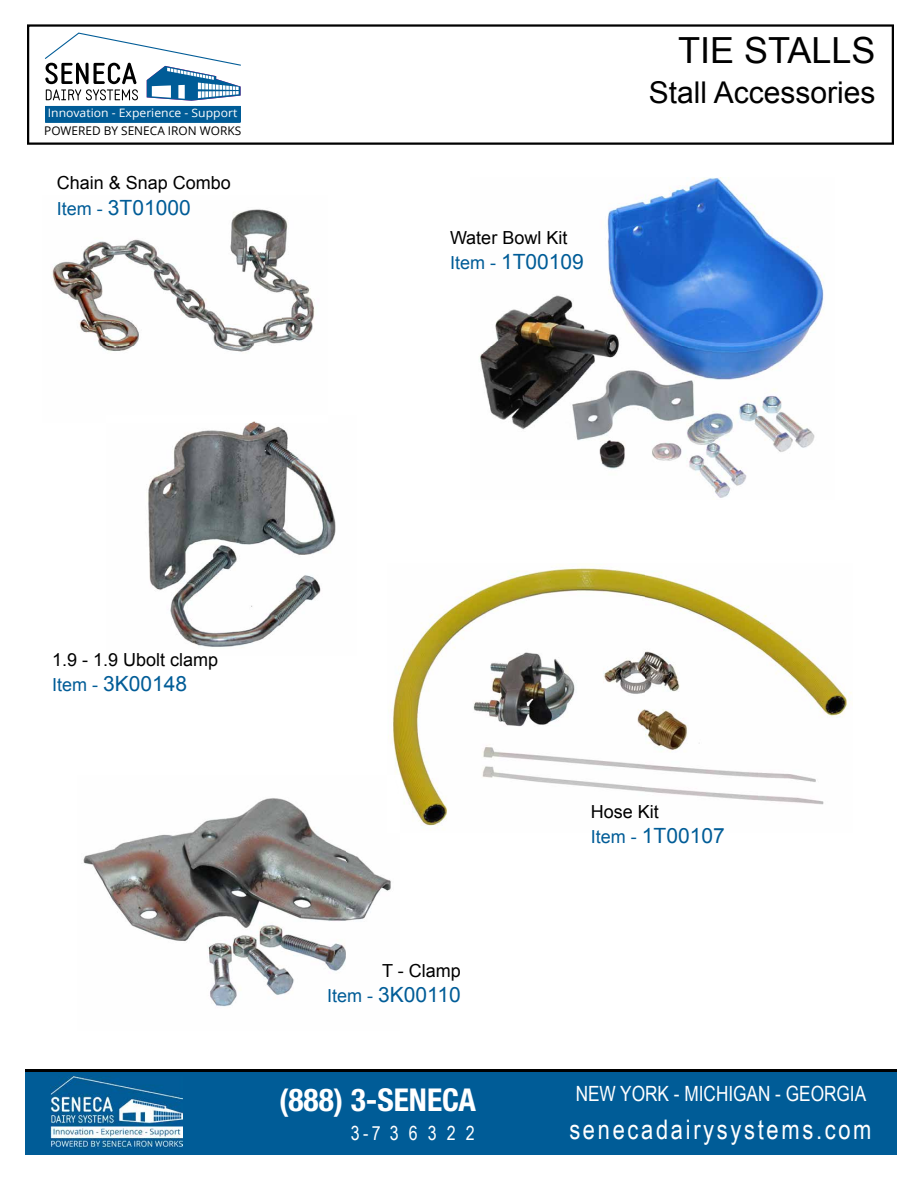
<style>
.page{position:relative;width:918px;height:1188px;background:#fff}
.page>*{position:absolute;margin:0;border:0;box-sizing:border-box;transform-origin:0 0}
.t1{font:36px "Arial";color:#000}
.t2{font:700 condensed 31.5px "Helvetica Neue";color:#fff}
.t3{font:30px "Arial";color:#000}
.t4{font:27px "Arial Narrow";letter-spacing:.1em;color:#fff}
.t5{font:21px "Arial";color:#005c97}
.t6{font:21px "Arial Narrow";color:#fff}
.t7{font:19.5px "Arial Narrow";letter-spacing:.52em;color:#fff}
.t8{font:18px "Arial";color:#000}
.t9{font:12px "Open Sans";color:#000}
.t10{font:11.7px "Open Sans";color:#fff;scale:1.05 1}
.s1{font-size:18px}
</style>
<div class="page">
<img style="left:479px;top:178px;width:345px;height:320px">
<img style="left:52px;top:209px;width:263px;height:143px">
<img style="left:388px;top:568px;width:464px;height:259px">
<img style="left:148px;top:423px;width:188px;height:224px">
<img style="left:83px;top:798px;width:308px;height:209px">
<img style="left:387px;top:776px;width:13px;height:56px">
<svg style="left:27px;top:24px;width:867px;height:121px"></svg>
<svg style="left:676px;top:34px;width:26px;height:32px"></svg>
<svg style="left:647px;top:76px;width:51px;height:31px"></svg>
<svg style="left:709px;top:27px;width:169px;height:80px"></svg>
<div style="left:45px;top:107px;width:196px;height:15px;background:#005c97"></div>
<hr style="left:45px;top:106px;width:196px;height:1px;background:#005c97">
<svg style="left:44px;top:32px;width:198px;height:69px"></svg>
<hr style="left:45px;top:122px;width:196px;height:1px;background:#005c97">
<div style="left:25px;top:1070px;width:871px;height:85px;background:#005c97"></div>
<img style="left:50px;top:1077px;width:132px;height:71px">
<hr style="left:25px;top:1069px;width:871px;height:3px;background:#000">
<p class="t10" style="left:48px;top:105px;width:182px">Innovation - Experience - Support</p>
<p class="t9" style="left:44px;top:123px;width:198px">POWERED BY SENECA IRON WORKS</p>
<p class="t8" style="left:57px;top:171px;width:176px">Chain &amp; Snap Combo</p>
<p class="t5" style="left:57px;top:194px;width:135px"><span class="s1">Item -</span> 3T01000</p>
<p class="t8" style="left:450px;top:226px;width:119px">Water Bowl Kit</p>
<p class="t5" style="left:450px;top:248px;width:135px"><span class="s1">Item -</span> 1T00109</p>
<h1 class="t1" style="left:678px;top:27px;width:199px">TIE STALLS</h1>
<h3 class="t3" style="left:649px;top:73px;width:228px">Stall Accessories</h3>
<p class="t8" style="left:52px;top:648px;width:168px">1.9 - 1.9 Ubolt clamp</p>
<p class="t5" style="left:52px;top:670px;width:137px"><span class="s1">Item -</span> 3K00148</p>
<p class="t8" style="left:382px;top:959px;width:80px">T - Clamp</p>
<p class="t5" style="left:327px;top:981px;width:135px"><span class="s1">Item -</span> 3K00110</p>
<p class="t8" style="left:591px;top:800px;width:70px">Hose Kit</p>
<p class="t5" style="left:591px;top:822px;width:135px"><span class="s1">Item -</span> 1T00107</p>
<h2 class="t2" style="left:279px;top:1080px;width:198px">(888) 3-SENECA</h2>
<p class="t6" style="left:576px;top:1079px;width:292px">NEW YORK - MICHIGAN - GEORGIA</p>
<p class="t7" style="left:351px;top:1119px;width:126px">3-736322</p>
<p class="t4" style="left:569px;top:1109px;width:304px">senecadairysystems.com</p>
</div>
